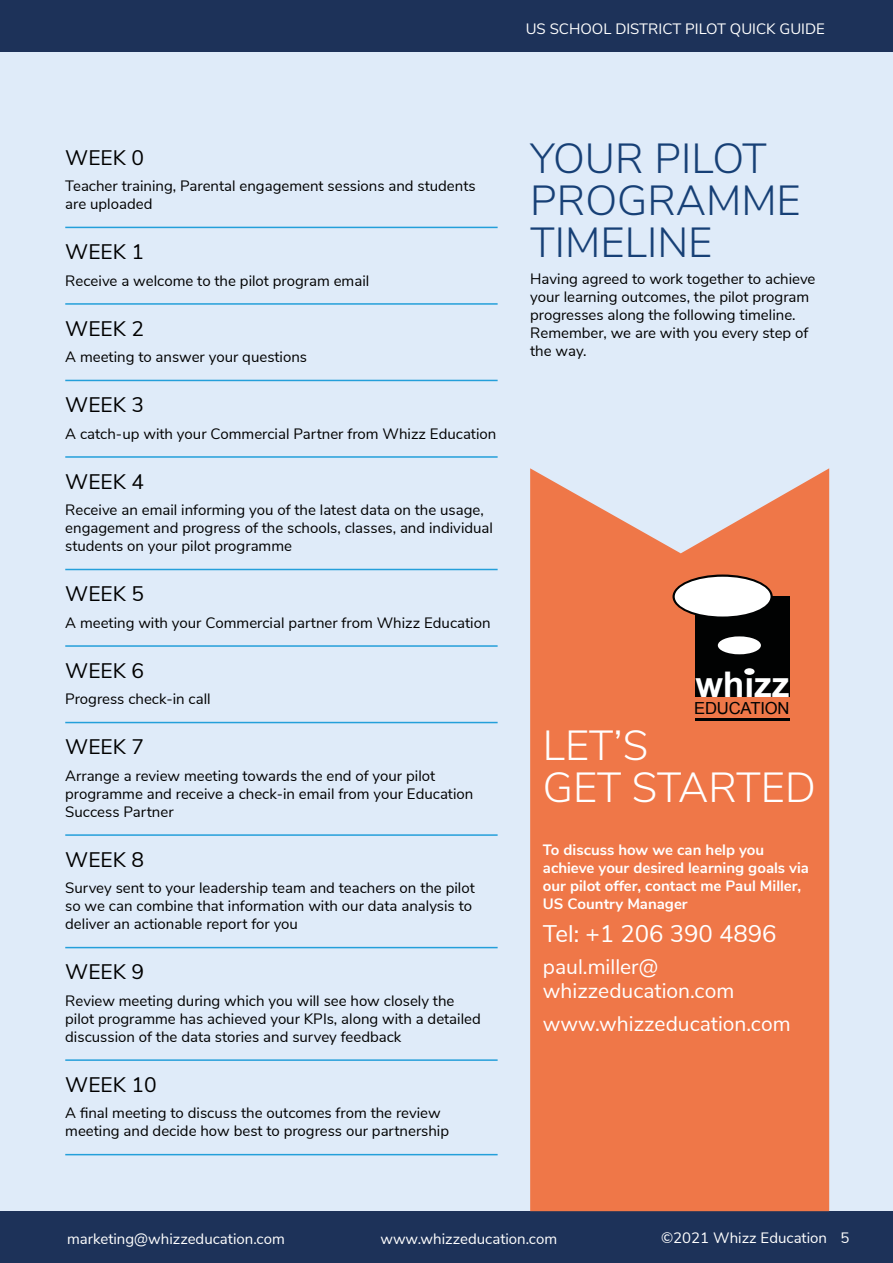
<style>
.page{position:relative;width:893px;height:1263px;background:#fff}
.page>*{position:absolute;margin:0;border:0;box-sizing:border-box;transform-origin:0 0}
.heading_2{font:300 42px/42px "Nunito Sans";color:#174076}
.heading_2-2{font:300 42px/42px "Nunito Sans";letter-spacing:-.01em;color:#fff}
.t1{font:700 35.4px "Arial";color:#fff}
.heading4{font:24px "Nunito Sans";color:#fff}
.heading4-2{font:21px "Nunito Sans";color:#000}
.heading4-3{font:21px/24px "Nunito Sans";color:#fff}
.t2{font:16.65px "Arial";letter-spacing:-.01em;color:#010202}
.body{font:15px/18px "Nunito Sans";color:#000}
.body-2{font:700 15px/18px "Nunito Sans";color:#fff}
.t3{font:15px "Nunito Sans";color:#fff}
.heading4-4{font:15px "Nunito Sans";color:#000}
</style>
<div class="page">
<div style="left:0;top:0;width:893px;height:52px;background:#1d3259"></div>
<div style="left:0;top:1210px;width:893px;height:53px;background:#1d3259"></div>
<div style="left:0;top:53px;width:893px;height:1158px;background:#dfebf9"></div>
<hr style="left:65px;top:227px;width:433px;height:1px;background:#249fda">
<hr style="left:65px;top:303px;width:433px;height:2px;background:#249fda">
<hr style="left:65px;top:380px;width:433px;height:1px;background:#249fda">
<hr style="left:65px;top:456px;width:433px;height:2px;background:#249fda">
<hr style="left:65px;top:569px;width:433px;height:1px;background:#249fda">
<hr style="left:65px;top:645px;width:433px;height:2px;background:#249fda">
<hr style="left:65px;top:722px;width:433px;height:1px;background:#249fda">
<hr style="left:65px;top:834px;width:433px;height:2px;background:#249fda">
<hr style="left:65px;top:947px;width:433px;height:1px;background:#249fda">
<hr style="left:65px;top:1059px;width:433px;height:2px;background:#249fda">
<hr style="left:65px;top:1154px;width:433px;height:1px;background:#249fda">
<svg style="left:530px;top:468px;width:299px;height:743px;background:#ed7e53"></svg>
<div style="left:695px;top:597px;width:95px;height:100px;background:#010202"></div>
<hr style="left:695px;top:718px;width:95px;height:2px;background:#010202">
<svg style="left:672px;top:574px;width:101px;height:45px"></svg>
<div style="left:675px;top:577px;width:95px;height:39px;background:#fff;border-radius:50%"></div>
<div style="left:718px;top:636px;width:43px;height:18px;background:#fff;border-radius:50%"></div>
<div style="left:744px;top:668px;width:11px;height:7px;background:#fff;border-radius:50%"></div>
<p class="t3" style="left:526px;top:18px;width:301px">US SCHOOL DISTRICT PILOT QUICK GUIDE</p>
<p class="heading4-2" style="left:65px;top:142px;width:80px">WEEK 0</p>
<p class="body" style="left:65px;top:176px;width:412px">Teacher training, Parental engagement sessions and students are uploaded</p>
<p class="heading4-2" style="left:65px;top:237px;width:80px">WEEK 1</p>
<p class="heading4-4" style="left:65px;top:269px;width:306px">Receive a welcome to the pilot program email</p>
<p class="heading4-2" style="left:65px;top:313px;width:80px">WEEK 2</p>
<p class="heading4-4" style="left:65px;top:346px;width:243px">A meeting to answer your questions</p>
<p class="heading4-2" style="left:65px;top:390px;width:80px">WEEK 3</p>
<p class="body" style="left:65px;top:424px;width:433px">A catch-up with your Commercial Partner from Whizz Education</p>
<p class="heading4-2" style="left:65px;top:466px;width:80px">WEEK 4</p>
<p class="body" style="left:65px;top:500px;width:429px">Receive an email informing you of the latest data on the usage, engagement and progress of the schools, classes, and individual students on your pilot programme</p>
<p class="heading4-2" style="left:65px;top:579px;width:80px">WEEK 5</p>
<p class="body" style="left:65px;top:613px;width:427px">A meeting with your Commercial partner from Whizz Education</p>
<p class="heading4-2" style="left:65px;top:655px;width:80px">WEEK 6</p>
<p class="body" style="left:65px;top:689px;width:147px">Progress check-in call</p>
<p class="heading4-2" style="left:65px;top:732px;width:80px">WEEK 7</p>
<p class="body" style="left:65px;top:766px;width:410px">Arrange a review meeting towards the end of your pilot programme and receive a check-in email from your Education<br>Success Partner</p>
<p class="heading4-2" style="left:65px;top:844px;width:80px">WEEK 8</p>
<p class="body" style="left:65px;top:878px;width:411px">Survey sent to your leadership team and teachers on the pilot so we can combine that information with our data analysis to deliver an actionable report for you</p>
<p class="heading4-2" style="left:65px;top:957px;width:80px">WEEK 9</p>
<p class="body" style="left:65px;top:991px;width:417px">Review meeting during which you will see how closely the pilot programme has achieved your KPIs, along with a detailed discussion of the data stories and survey feedback</p>
<p class="heading4-2" style="left:65px;top:1069px;width:93px">WEEK 10</p>
<p class="body" style="left:65px;top:1103px;width:385px">A final meeting to discuss the outcomes from the review meeting and decide how best to progress our partnership</p>
<p class="heading_2" style="left:530px;top:135px;width:272px">YOUR PILOT<br>PROGRAMME<br>TIMELINE</p>
<p class="body" style="left:530px;top:268px;width:287px">Having agreed to work together to achieve your learning outcomes, the pilot program progresses along the following timeline.<br>Remember, we are with you every step of the way.</p>
<p class="t1" style="left:695px;top:661px;width:96px">whizz</p>
<p class="t2" style="left:694px;top:697px;width:97px">EDUCATION</p>
<p class="heading_2-2" style="left:543px;top:722px;width:274px">LET’S<br>GET STARTED</p>
<p class="body-2" style="left:543px;top:840px;width:268px">To discuss how we can help you achieve your desired learning goals via our pilot offer, contact me Paul Miller,<br>US Country Manager</p>
<p class="heading4" style="left:543px;top:916px;width:235px">Tel: +1 206 390 4896</p>
<p class="heading4-3" style="left:543px;top:953px;width:193px">paul.miller@ whizzeducation.com</p>
<p class="heading4-3" style="left:543px;top:1010px;width:249px">www.whizzeducation.com</p>
<p class="t3" style="left:67px;top:1227px;width:219px">marketing@whizzeducation.com</p>
<p class="t3" style="left:380px;top:1227px;width:178px">www.whizzeducation.com</p>
<p class="t3" style="left:661px;top:1227px;width:190px">©2021 Whizz Education 5</p>
</div>
